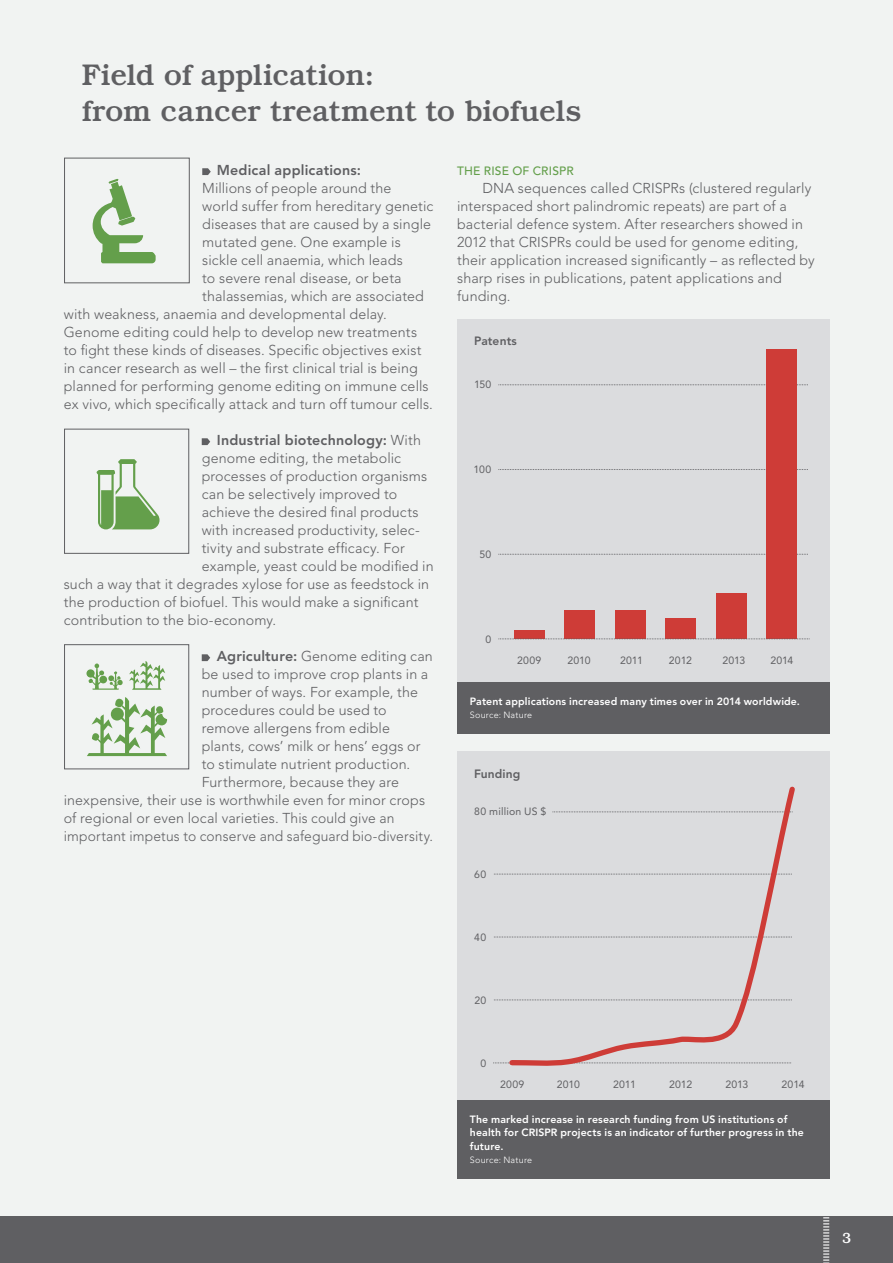
<style>
.page{position:relative;width:893px;height:1263px;background:#f1f3f2}
.page>*{position:absolute;margin:0;border:0;box-sizing:border-box;transform-origin:0 0}
.t1{font:500 30px/36px "Bookman Std";letter-spacing:-.01em;color:#5f5f62}
.t2{font:500 15px "Bookman Std";color:#fff}
.t3{font:300 14.25px/18px "Avenir LT Std";letter-spacing:.01em;color:#5f5f62}
.t4{font:800 14.25px "Avenir";letter-spacing:.015em;color:#5f5f62}
.t5{font:500 12px "Avenir LT Std";letter-spacing:.015em;color:#649f4b}
.t6{font:800 12px "Avenir";letter-spacing:.01em;color:#5f5f62}
.t7{font:800 10.5px/13.5px "Avenir";letter-spacing:.015em;color:#fff}
.t8{font:10.5px "Avenir";letter-spacing:.015em;color:#5f5f62}
.t9{font:300 9px "Avenir";letter-spacing:.025em;color:#fff}
.t10{font:300 9px "Avenir LT Std";letter-spacing:.025em;color:#fff}
.s1{font-family:"Avenir LT Std";font-weight:300}
.s2{font-family:"Avenir";font-weight:800}
</style>
<div class="page">
<div style="left:0;top:1216px;width:893px;height:47px;background:#5f5f62"></div>
<svg style="left:823px;top:1217px;width:6px;height:46px"></svg>
<svg style="left:202px;top:168px;width:9px;height:7px"></svg>
<svg style="left:202px;top:438px;width:8px;height:7px"></svg>
<svg style="left:202px;top:654px;width:8px;height:7px"></svg>
<div style="left:457px;top:319px;width:372px;height:378px;background:#dbdcde"></div>
<div style="left:457px;top:752px;width:372px;height:378px;background:#dbdcde"></div>
<div style="left:457px;top:682px;width:372px;height:51px;background:#5f5f62"></div>
<div style="left:457px;top:1100px;width:372px;height:78px;background:#5f5f62"></div>
<svg style="left:499px;top:554px;width:309px;height:1px"></svg>
<svg style="left:499px;top:469px;width:309px;height:1px"></svg>
<svg style="left:499px;top:384px;width:309px;height:1px"></svg>
<div style="left:766px;top:349px;width:31px;height:290px;background:#ce3c37"></div>
<div style="left:716px;top:593px;width:30px;height:46px;background:#ce3c37"></div>
<div style="left:665px;top:619px;width:31px;height:20px;background:#ce3c37"></div>
<div style="left:615px;top:610px;width:30px;height:29px;background:#ce3c37"></div>
<div style="left:564px;top:610px;width:31px;height:29px;background:#ce3c37"></div>
<div style="left:514px;top:631px;width:30px;height:8px;background:#ce3c37"></div>
<svg style="left:499px;top:638px;width:311px;height:1px"></svg>
<svg style="left:494px;top:874px;width:13px;height:1px"></svg>
<svg style="left:494px;top:937px;width:13px;height:1px"></svg>
<svg style="left:494px;top:999px;width:13px;height:1px"></svg>
<svg style="left:494px;top:1062px;width:13px;height:1px"></svg>
<svg style="left:507px;top:786px;width:288px;height:280px"></svg>
<svg style="left:93px;top:179px;width:63px;height:84px"></svg>
<div style="left:64px;top:158px;width:125px;height:125px;border:1px solid #5f5f62"></div>
<svg style="left:97px;top:459px;width:63px;height:70px"></svg>
<div style="left:64px;top:429px;width:125px;height:125px;border:1px solid #5f5f62"></div>
<svg style="left:129px;top:661px;width:36px;height:29px"></svg>
<svg style="left:86px;top:663px;width:37px;height:27px"></svg>
<svg style="left:87px;top:697px;width:80px;height:59px"></svg>
<div style="left:64px;top:644px;width:125px;height:125px;border:1px solid #5f5f62"></div>
<h1 class="t1" style="left:82px;top:57px;width:502px">Field of application:<br>from cancer treatment to biofuels</h1>
<p class="t4" style="left:217px;top:162px;width:146px">Medical applications:</p>
<p class="t3" style="left:202px;top:179px;width:191px">Millions of people around the</p>
<p class="t3" style="left:202px;top:197px;width:233px">world suffer from hereditary genetic</p>
<p class="t3" style="left:202px;top:215px;width:230px">diseases that are caused by a single</p>
<p class="t3" style="left:202px;top:233px;width:200px">mutated gene. One example is</p>
<p class="t3" style="left:202px;top:251px;width:202px">sickle cell anaemia, which leads</p>
<p class="t3" style="left:202px;top:269px;width:201px">to severe renal disease, or beta</p>
<p class="t3" style="left:202px;top:287px;width:223px">thalassemias, which are associated</p>
<p class="t3" style="left:64px;top:305px;width:325px">with weakness, anaemia and developmental delay.</p>
<p class="t3" style="left:64px;top:323px;width:355px">Genome editing could help to develop new treatments</p>
<p class="t3" style="left:64px;top:341px;width:359px">to fight these kinds of diseases. Specific objectives exist</p>
<p class="t3" style="left:64px;top:359px;width:355px">in cancer research as well – the first clinical trial is being</p>
<p class="t3" style="left:64px;top:377px;width:366px">planned for performing genome editing on immune cells</p>
<p class="t3" style="left:64px;top:395px;width:371px">ex vivo, which specifically attack and turn off tumour cells.</p>
<p class="t4" style="left:217px;top:432px;width:206px">Industrial biotechnology: <span class="s1">With</span></p>
<p class="t3" style="left:202px;top:449px;width:201px">genome editing, the metabolic</p>
<p class="t3" style="left:202px;top:467px;width:227px">processes of production organisms</p>
<p class="t3" style="left:202px;top:485px;width:197px">can be selectively improved to</p>
<p class="t3" style="left:202px;top:503px;width:218px">achieve the desired final products</p>
<p class="t3" style="left:202px;top:521px;width:220px">with increased productivity, selec-</p>
<p class="t3" style="left:202px;top:539px;width:205px">tivity and substrate efficacy. For</p>
<p class="t3" style="left:202px;top:557px;width:233px">example, yeast could be modified in</p>
<p class="t3" style="left:64px;top:575px;width:367px">such a way that it degrades xylose for use as feedstock in</p>
<p class="t3" style="left:64px;top:593px;width:356px">the production of biofuel. This would make a significant</p>
<p class="t3" style="left:64px;top:611px;width:214px">contribution to the bio-economy.</p>
<p class="t3" style="left:217px;top:647px;width:217px"><span class="s2">Agriculture:</span> Genome editing can</p>
<p class="t3" style="left:202px;top:665px;width:228px">be used to improve crop plants in a</p>
<p class="t3" style="left:202px;top:683px;width:218px">number of ways. For example, the</p>
<p class="t3" style="left:202px;top:701px;width:186px">procedures could be used to</p>
<p class="t3" style="left:202px;top:719px;width:190px">remove allergens from edible</p>
<p class="t3" style="left:202px;top:737px;width:220px">plants, cows’ milk or hens’ eggs or</p>
<p class="t3" style="left:202px;top:755px;width:210px">to stimulate nutrient production.</p>
<p class="t3" style="left:202px;top:773px;width:199px">Furthermore, because they are</p>
<p class="t3" style="left:64px;top:791px;width:363px">inexpensive, their use is worthwhile even for minor crops</p>
<p class="t3" style="left:64px;top:809px;width:332px">of regional or even local varieties. This could give an</p>
<p class="t3" style="left:64px;top:827px;width:371px">important impetus to conserve and safeguard bio-diversity.</p>
<p class="t5" style="left:457px;top:164px;width:118px">THE RISE OF CRISPR</p>
<p class="t3" style="left:457px;top:179px;width:359px;text-indent:26px">DNA sequences called CRISPRs (clustered regularly interspaced short palindromic repeats) are part of a bacterial defence system. After researchers showed in 2012 that CRISPRs could be used for genome editing, their application increased significantly – as reflected by sharp rises in publications, patent applications and funding.</p>
<p class="t6" style="left:474px;top:334px;width:44px">Patents</p>
<p class="t8" style="left:474px;top:378px;width:19px">150</p>
<p class="t8" style="left:474px;top:463px;width:19px">100</p>
<p class="t8" style="left:479px;top:548px;width:13px">50</p>
<p class="t8" style="left:485px;top:633px;width:7px">0</p>
<p class="t8" style="left:517px;top:654px;width:26px">2009</p>
<p class="t8" style="left:620px;top:654px;width:24px">2011</p>
<p class="t8" style="left:722px;top:654px;width:24px">2013</p>
<p class="t8" style="left:567px;top:654px;width:25px">2010</p>
<p class="t8" style="left:669px;top:654px;width:25px">2012</p>
<p class="t8" style="left:770px;top:654px;width:25px">2014</p>
<p class="t7" style="left:470px;top:694px;width:332px">Patent applications increased many times over in 2014 worldwide.</p>
<p class="t9" style="left:470px;top:710px;width:64px">Source: Nature</p>
<p class="t6" style="left:474px;top:766px;width:48px">Funding</p>
<p class="t8" style="left:474px;top:805px;width:74px">80 million US $</p>
<p class="t8" style="left:474px;top:868px;width:13px">60</p>
<p class="t8" style="left:474px;top:931px;width:13px">40</p>
<p class="t8" style="left:474px;top:994px;width:13px">20</p>
<p class="t8" style="left:480px;top:1057px;width:7px">0</p>
<p class="t8" style="left:500px;top:1078px;width:26px">2009</p>
<p class="t8" style="left:557px;top:1078px;width:25px">2010</p>
<p class="t8" style="left:613px;top:1078px;width:24px">2011</p>
<p class="t8" style="left:669px;top:1078px;width:25px">2012</p>
<p class="t8" style="left:725px;top:1078px;width:24px">2013</p>
<p class="t8" style="left:782px;top:1078px;width:25px">2014</p>
<p class="t7" style="left:470px;top:1112px;width:335px">The marked increase in research funding from US institutions of health for CRISPR projects is an indicator of further progress in the future.</p>
<p class="t10" style="left:470px;top:1155px;width:64px">Source: Nature</p>
<p class="t2" style="left:842px;top:1229px;width:11px">3</p>
</div>
